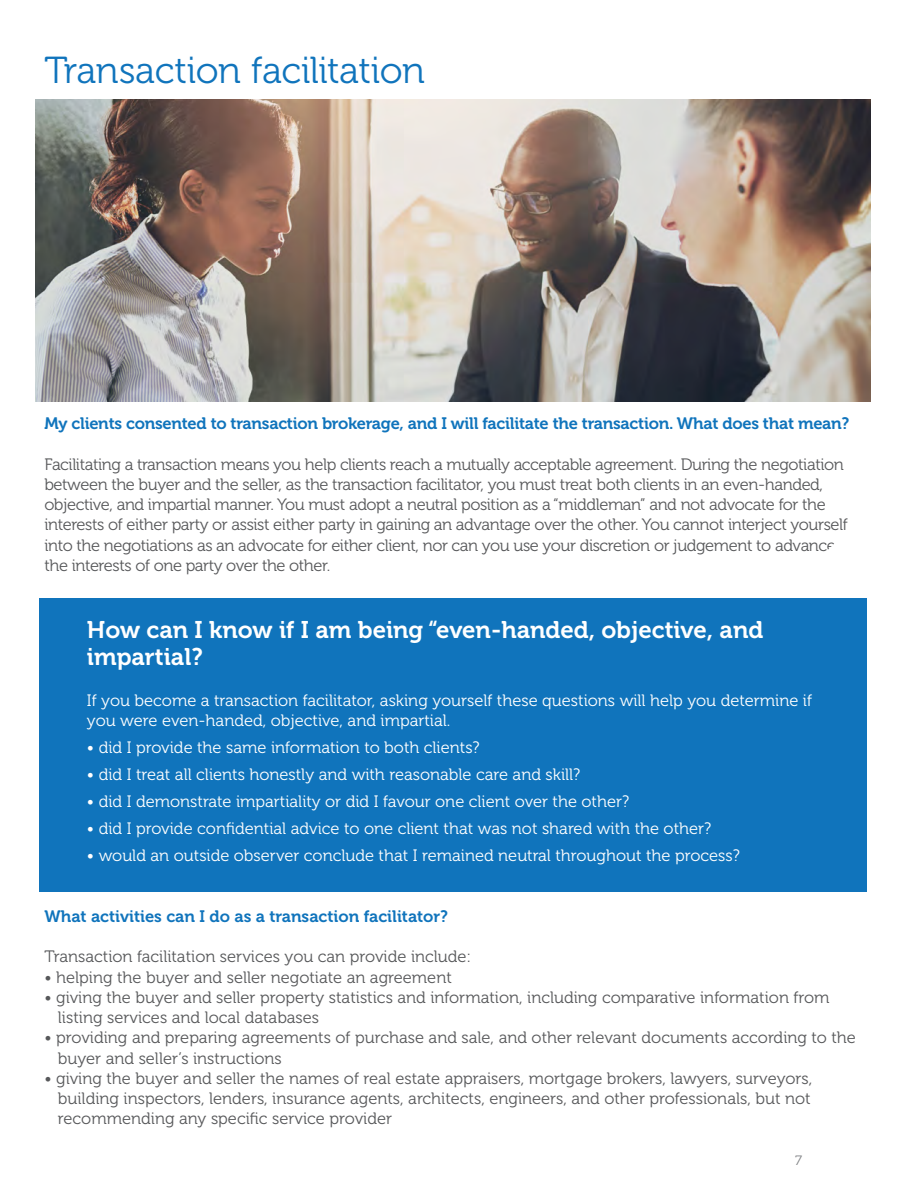
<style>
.page{position:relative;width:918px;height:1188px;background:#fff}
.page>*{position:absolute;margin:0;border:0;box-sizing:border-box;transform-origin:0 0}
.Paragraph_Style_3{font:37.5px "Museo 300";letter-spacing:-.015em;color:#1074bc}
.t1{font:24px/27px "Museo 700";color:#fff}
.t2{font:16.5px/20.2px "Museo 300";letter-spacing:-.01em;color:#57585a}
.t3{font:16.5px/20.2px "Museo 300";color:#fff}
.t4{font:16.5px "Museo 700";letter-spacing:-.015em;color:#1074bc}
.t5{font:13.5px "Museo 300";color:#808285}
</style>
<div class="page">
<div style="left:40px;top:598px;width:827px;height:294px;background:#1074bc"></div>
<img style="left:36px;top:100px;width:835px;height:301px">
<p class="Paragraph_Style_3" style="left:44px;top:50px;width:382px">Transaction facilitation</p>
<p class="t4" style="left:44px;top:414px;width:807px">My clients consented to transaction brokerage, and I will facilitate the transaction. What does that mean?</p>
<p class="t2" style="left:44px;top:454px;width:805px">Facilitating a transaction means you help clients reach a mutually acceptable agreement. During the negotiation between the buyer and the seller, as the transaction facilitator, you must treat both clients in an even-handed, objective, and impartial manner. You must adopt a neutral position as a “middleman” and not advocate for the interests of either party or assist either party in gaining an advantage over the other. You cannot interject yourself into the negotiations as an advocate for either client, nor can you use your discretion or judgement to advance the interests of one party over the other.</p>
<p class="t1" style="left:87px;top:617px;width:678px">How can I know if I am being “even-handed, objective, and impartial?</p>
<p class="t3" style="left:87px;top:690px;width:727px">If you become a transaction facilitator, asking yourself these questions will help you determine if you were even-handed, objective, and impartial.</p>
<p class="t3" style="left:87px;top:738px;width:394px">• did I provide the same information to both clients?</p>
<p class="t3" style="left:87px;top:765px;width:495px">• did I treat all clients honestly and with reasonable care and skill?</p>
<p class="t3" style="left:87px;top:792px;width:544px">• did I demonstrate impartiality or did I favour one client over the other?</p>
<p class="t3" style="left:87px;top:819px;width:626px">• did I provide confidential advice to one client that was not shared with the other?</p>
<p class="t3" style="left:87px;top:846px;width:654px">• would an outside observer conclude that I remained neutral throughout the process?</p>
<p class="t4" style="left:44px;top:907px;width:405px">What activities can I do as a transaction facilitator?</p>
<p class="t2" style="left:44px;top:947px;width:428px">Transaction facilitation services you can provide include:</p>
<p class="t2" style="left:44px;top:967px;width:409px">• helping the buyer and seller negotiate an agreement</p>
<p class="t2" style="left:44px;top:987px;width:787px">• giving the buyer and seller property statistics and information, including comparative information from</p>
<p class="t2" style="left:58px;top:1008px;width:263px">listing services and local databases</p>
<p class="t2" style="left:44px;top:1028px;width:813px">• providing and preparing agreements of purchase and sale, and other relevant documents according to the</p>
<p class="t2" style="left:58px;top:1048px;width:225px">buyer and seller’s instructions</p>
<p class="t2" style="left:44px;top:1068px;width:769px">• giving the buyer and seller the names of real estate appraisers, mortgage brokers, lawyers, surveyors,</p>
<p class="t2" style="left:58px;top:1089px;width:754px">building inspectors, lenders, insurance agents, architects, engineers, and other professionals, but not</p>
<p class="t2" style="left:58px;top:1109px;width:336px">recommending any specific service provider</p>
<p class="t5" style="left:795px;top:1153px;width:8px">7</p>
</div>
